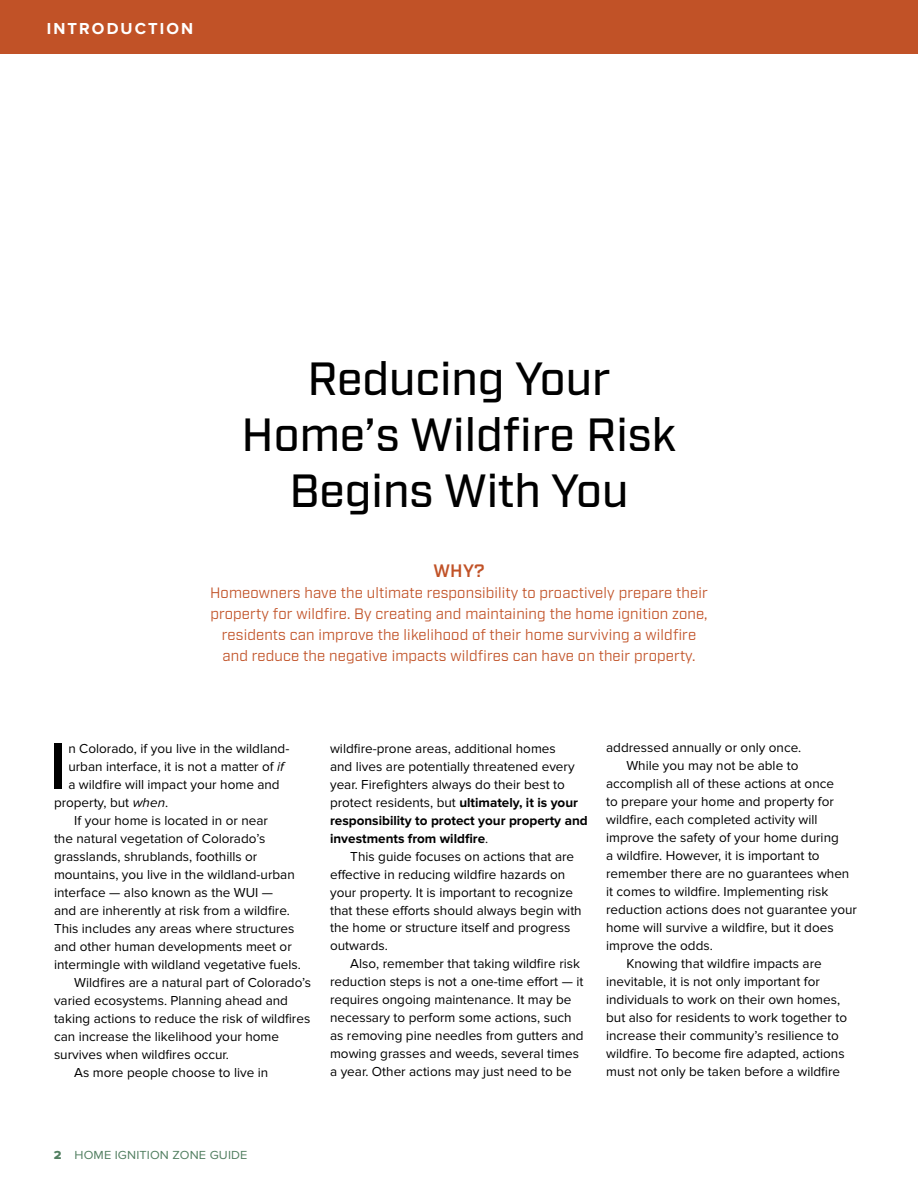
<style>
.page{position:relative;width:918px;height:1188px;background:#fff}
.page>*{position:absolute;margin:0;border:0;box-sizing:border-box;transform-origin:0 0}
.t1{font:600 67.5px "Proxima Nova";color:#000}
.t2{font:500 46.5px/55.8px "Industry";color:#000;text-align:center}
.t3{font:600 18px "Industry";color:#c15227}
.t4{font:700 16.5px "Proxima Nova";letter-spacing:.125em;color:#fff}
.t5{font:15px/21px "Industry";letter-spacing:.01em;color:#c15227;text-align:center}
.t6{font:13.5px/18px "Proxima Nova";color:#000}
.t7{font:12.15px "Proxima Nova";letter-spacing:.01em;color:#527f61;scale:1.05 1}
.s1{font-style:italic}
.s2{font-weight:700}
.s3{font-family:"Proxima Nova Extrabld"}
</style>
<div class="page">
<div style="left:0;top:0;width:918px;height:54px;background:#c15227"></div>
<p class="t4" style="left:47px;top:19px;width:148px">INTRODUCTION</p>
<h2 class="t2" style="left:242px;top:353px;width:436px">Reducing Your<br>Home’s Wildfire Risk<br>Begins With You</h2>
<h3 class="t3" style="left:433px;top:560px;width:53px">WHY?</h3>
<p class="t5" style="left:210px;top:582px;width:499px">Homeowners have the ultimate responsibility to proactively prepare their property for wildfire. By creating and maintaining the home ignition zone, residents can improve the likelihood of their home surviving a wildfire and reduce the negative impacts wildfires can have on their property.</p>
<h1 class="t1" style="left:49px;top:727px;width:19px">I</h1>
<p class="t6" style="left:68px;top:739px;width:223px">n Colorado, if you live in the wildland-</p>
<p class="t6" style="left:68px;top:757px;width:217px">urban interface, it is not a matter of <span class="s1">if</span></p>
<p class="t6" style="left:68px;top:775px;width:213px">a wildfire will impact your home and</p>
<p class="t6" style="left:54px;top:793px;width:116px">property, but <span class="s1">when</span>.</p>
<p class="t6" style="left:74px;top:811px;width:195px">If your home is located in or near</p>
<p class="t6" style="left:54px;top:829px;width:213px">the natural vegetation of Colorado’s</p>
<p class="t6" style="left:54px;top:847px;width:205px">grasslands, shrublands, foothills or</p>
<p class="t6" style="left:54px;top:865px;width:242px">mountains, you live in the wildland-urban</p>
<p class="t6" style="left:54px;top:883px;width:221px">interface — also known as the WUI —</p>
<p class="t6" style="left:54px;top:901px;width:238px">and are inherently at risk from a wildfire.</p>
<p class="t6" style="left:54px;top:919px;width:242px">This includes any areas where structures</p>
<p class="t6" style="left:54px;top:937px;width:239px">and other human developments meet or</p>
<p class="t6" style="left:54px;top:955px;width:248px">intermingle with wildland vegetative fuels.</p>
<p class="t6" style="left:74px;top:973px;width:239px">Wildfires are a natural part of Colorado’s</p>
<p class="t6" style="left:54px;top:991px;width:236px">varied ecosystems. Planning ahead and</p>
<p class="t6" style="left:54px;top:1009px;width:258px">taking actions to reduce the risk of wildfires</p>
<p class="t6" style="left:54px;top:1027px;width:227px">can increase the likelihood your home</p>
<p class="t6" style="left:54px;top:1045px;width:177px">survives when wildfires occur.</p>
<p class="t6" style="left:74px;top:1063px;width:196px">As more people choose to live in</p>
<p class="t6" style="left:330px;top:739px;width:259px">wildfire-prone areas, additional homes<br>and lives are potentially threatened every year. Firefighters always do their best to protect residents, but <span class="s2">ultimately, it is your responsibility to protect your property and investments from wildfire</span>.</p>
<p class="t6" style="left:330px;top:847px;width:253px;text-indent:20px">This guide focuses on actions that are effective in reducing wildfire hazards on your property. It is important to recognize that these efforts should always begin with the home or structure itself and progress outwards.</p>
<p class="t6" style="left:330px;top:955px;width:255px;text-indent:20px">Also, remember that taking wildfire risk reduction steps is not a one-time effort — it requires ongoing maintenance. It may be necessary to perform some actions, such as removing pine needles from gutters and mowing grasses and weeds, several times a year. Other actions may just need to be</p>
<p class="t6" style="left:606px;top:739px;width:197px">addressed annually or only once.</p>
<p class="t6" style="left:626px;top:757px;width:174px">While you may not be able to</p>
<p class="t6" style="left:606px;top:775px;width:229px">accomplish all of these actions at once</p>
<p class="t6" style="left:606px;top:793px;width:229px">to prepare your home and property for</p>
<p class="t6" style="left:606px;top:811px;width:213px">wildfire, each completed activity will</p>
<p class="t6" style="left:606px;top:829px;width:234px">improve the safety of your home during</p>
<p class="t6" style="left:606px;top:847px;width:215px">a wildfire. However, it is important to</p>
<p class="t6" style="left:606px;top:865px;width:245px">remember there are no guarantees when</p>
<p class="t6" style="left:606px;top:883px;width:224px">it comes to wildfire. Implementing risk</p>
<p class="t6" style="left:606px;top:901px;width:252px">reduction actions does not guarantee your</p>
<p class="t6" style="left:606px;top:919px;width:229px">home will survive a wildfire, but it does</p>
<p class="t6" style="left:606px;top:937px;width:108px">improve the odds.</p>
<p class="t6" style="left:626px;top:955px;width:197px">Knowing that wildfire impacts are</p>
<p class="t6" style="left:606px;top:973px;width:215px">inevitable, it is not only important for</p>
<p class="t6" style="left:606px;top:991px;width:235px">individuals to work on their own homes,</p>
<p class="t6" style="left:606px;top:1009px;width:243px">but also for residents to work together to</p>
<p class="t6" style="left:606px;top:1027px;width:234px">increase their community’s resilience to</p>
<p class="t6" style="left:606px;top:1045px;width:240px">wildfire. To become fire adapted, actions</p>
<p class="t6" style="left:606px;top:1063px;width:236px">must not only be taken before a wildfire</p>
<p class="t7" style="left:54px;top:1148px;width:186px"><span class="s3">2</span> HOME IGNITION ZONE GUIDE</p>
</div>
